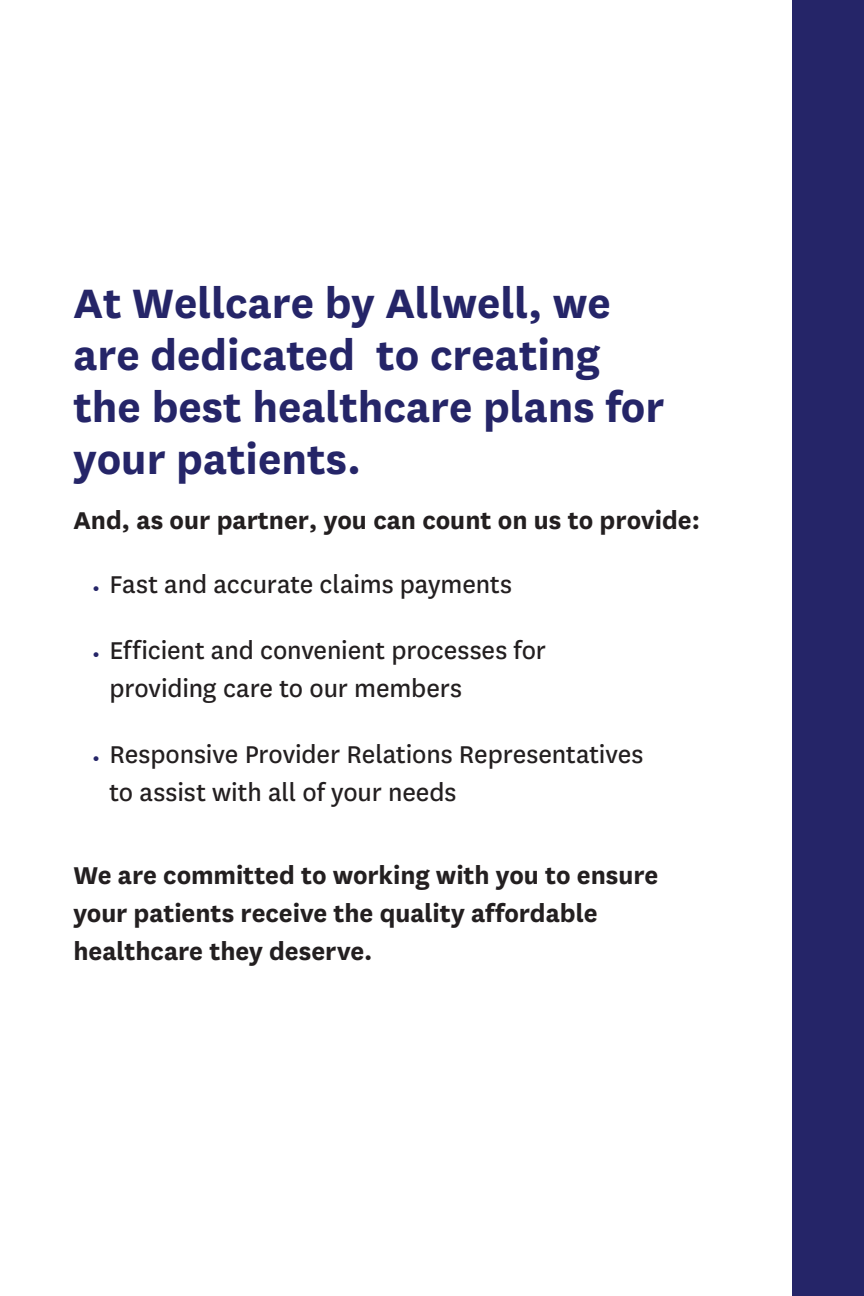
<style>
.page{position:relative;width:864px;height:1296px;background:#fff}
.page>*{position:absolute;margin:0;border:0;box-sizing:border-box;transform-origin:0 0}
.t1{font:700 48px/52px "Centene Sans";color:#252568}
.t2{font:28.4px/38px "Centene Sans";letter-spacing:-.005em;color:#231f20}
.t3{font:700 28.4px/38px "Centene Sans";color:#231f20}
.s1{color:#252568}
</style>
<div class="page">
<div style="left:792px;top:0;width:72px;height:1296px;background:#252568"></div>
<p class="t1" style="left:73px;top:273px;width:592px">At Wellcare by Allwell, we are dedicated to creating the best healthcare plans for your patients.</p>
<p class="t3" style="left:73px;top:499px;width:628px">And, as our partner, you can count on us to provide:</p>
<p class="t2" style="left:91px;top:564px;width:422px"><span class="s1">•</span> Fast and accurate claims payments</p>
<p class="t2" style="left:109px;top:630px;width:438px;text-indent:-18px"><span class="s1">•</span> Efficient and convenient processes for providing care to our members</p>
<p class="t2" style="left:109px;top:734px;width:535px;text-indent:-18px"><span class="s1">•</span> Responsive Provider Relations Representatives to assist with all of your needs</p>
<p class="t3" style="left:73px;top:854px;width:586px">We are committed to working with you to ensure your patients receive the quality affordable healthcare they deserve.</p>
</div>
